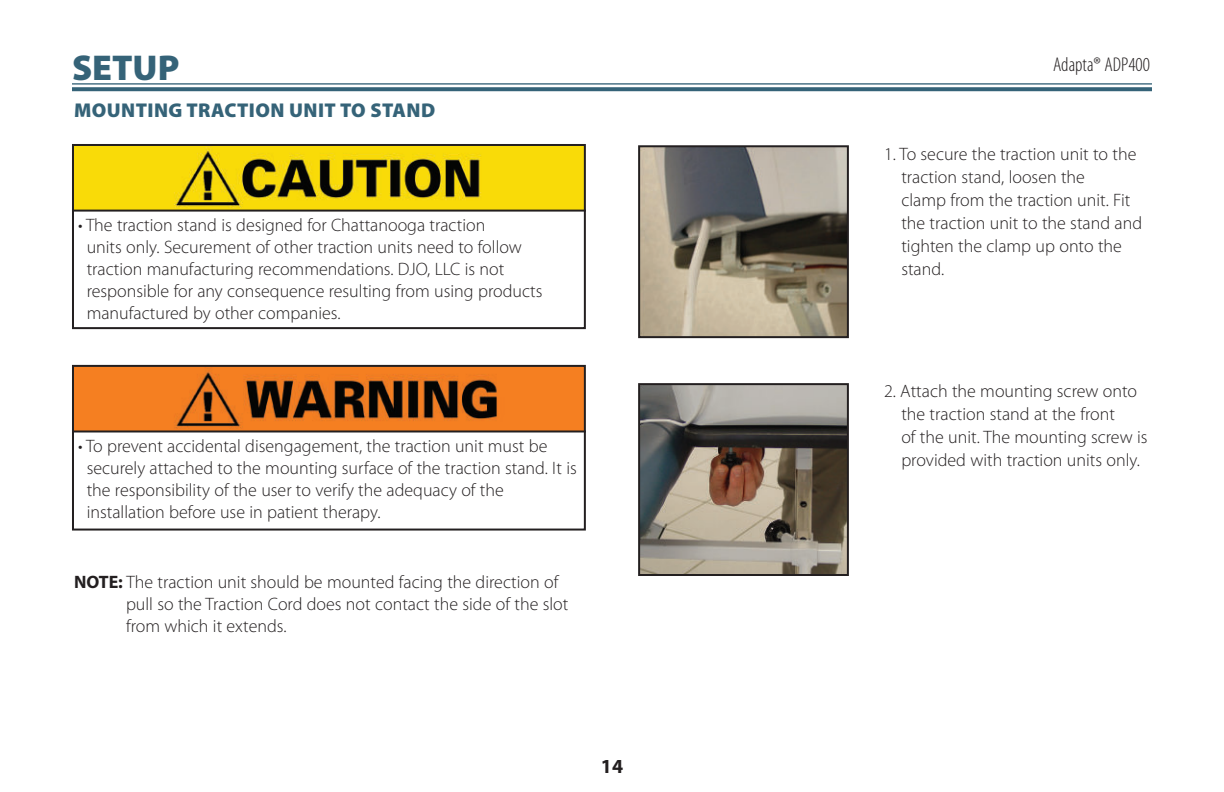
<style>
.page{position:relative;width:1224px;height:792px;background:#fff}
.page>*{position:absolute;margin:0;border:0;box-sizing:border-box;transform-origin:0 0}
.t1{font:900 36px "Myriad Pro";color:#356378}
.t2{font:900 20px "Myriad Pro";letter-spacing:.02em;color:#356378}
.t3{font:300 condensed 20px "Myriad Pro";color:#231f20}
.t4{font:700 20px "Myriad Pro";color:#231f20}
.t5{font:300 18px/22px "Myriad Pro";color:#231f20}
.s1{font-weight:700}
</style>
<div class="page">
<hr style="left:72px;top:83px;width:1080px;height:2px;background:#356378">
<svg style="left:72px;top:87px;width:1080px;height:4px;background:#406b7f"></svg>
<svg style="left:72px;top:364px;width:514px;height:167px"></svg>
<hr style="left:72px;top:430px;width:514px;height:2px;background:#231f20">
<svg style="left:72px;top:144px;width:514px;height:186px"></svg>
<hr style="left:72px;top:210px;width:514px;height:2px;background:#231f20">
<img style="left:641px;top:148px;width:205px;height:187px">
<div style="left:638px;top:145px;width:211px;height:193px;border:2px solid #231f20"></div>
<img style="left:641px;top:386px;width:205px;height:187px">
<div style="left:638px;top:383px;width:211px;height:193px;border:2px solid #231f20"></div>
<h1 class="t1" style="left:72px;top:54px;width:109px">SETUP</h1>
<p class="t2" style="left:74px;top:102px;width:363px">MOUNTING TRACTION UNIT TO STAND</p>
<p class="t5" style="left:87px;top:214px;width:457px;text-indent:-9px">• The traction stand is designed for Chattanooga traction<br>units only. Securement of other traction units need to follow traction manufacturing recommendations. DJO, LLC is not responsible for any consequence resulting from using products manufactured by other companies.</p>
<p class="t5" style="left:87px;top:435px;width:492px;text-indent:-9px">• To prevent accidental disengagement, the traction unit must be securely attached to the mounting surface of the traction stand. It is the responsibility of the user to verify the adequacy of the installation before use in patient therapy.</p>
<p class="t5" style="left:126px;top:573px;width:444px;text-indent:-52px"><span class="s1">NOTE:</span> The traction unit should be mounted facing the direction of pull so the Traction Cord does not contact the side of the slot from which it extends.</p>
<p class="t4" style="left:601px;top:758px;width:24px">14</p>
<p class="t3" style="left:1053px;top:57px;width:98px">Adapta® ADP400</p>
<p class="t5" style="left:901px;top:143px;width:242px;line-height:23px;text-indent:-17px">1. To secure the traction unit to the traction stand, loosen the<br>clamp from the traction unit. Fit the traction unit to the stand and tighten the clamp up onto the stand.</p>
<p class="t5" style="left:901px;top:381px;width:248px;line-height:23px;text-indent:-17px">2. Attach the mounting screw onto the traction stand at the front<br>of the unit. The mounting screw is provided with traction units only.</p>
</div>
